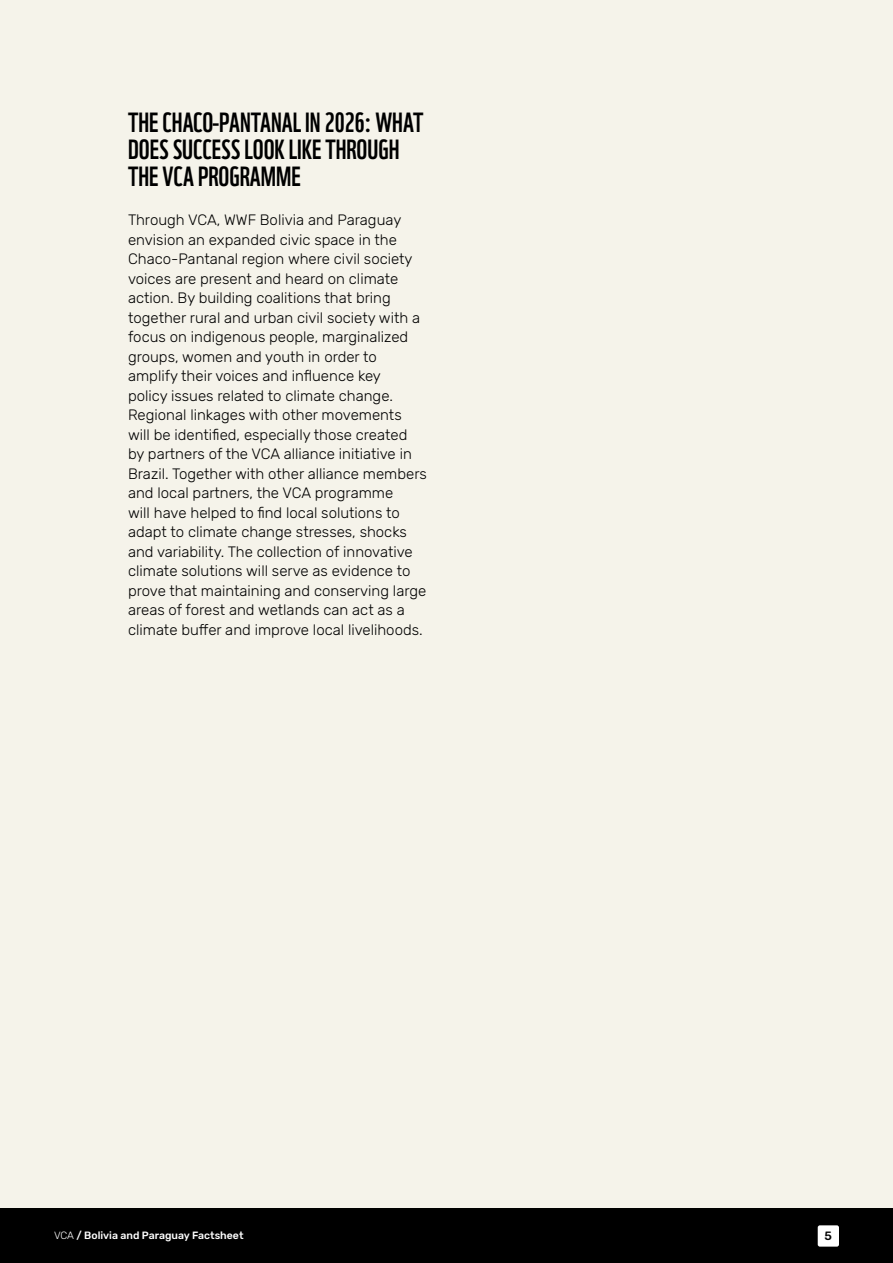
<style>
.page{position:relative;width:893px;height:1263px;background:#f5f3ea}
.page>*{position:absolute;margin:0;border:0;box-sizing:border-box;transform-origin:0 0}
.t1{font:27px/27px "WWF";color:#000}
.t2{font:300 15px/19.5px "Rubik";color:#000}
.t3{font:500 12px "Rubik";color:#000}
.t4{font:500 10.5px "Rubik";color:#fff}
.s1{font-weight:300}
</style>
<div class="page">
<div style="left:0;top:1209px;width:893px;height:54px;background:#000"></div>
<div style="left:818px;top:1225px;width:21px;height:21px;background:#fff;border-radius:2px"></div>
<h1 class="t1" style="left:128px;top:106px;width:297px">THE CHACO-PANTANAL IN 2026: WHAT<br>DOES SUCCESS LOOK LIKE THROUGH<br>THE VCA PROGRAMME</h1>
<p class="t2" style="left:128px;top:211px;width:300px">Through VCA, WWF Bolivia and Paraguay envision an expanded civic space in the Chaco-Pantanal region where civil society voices are present and heard on climate action. By building coalitions that bring together rural and urban civil society with a focus on indigenous people, marginalized groups, women and youth in order to amplify their voices and influence key<br>policy issues related to climate change.<br>Regional linkages with other movements will be identified, especially those created by partners of the VCA alliance initiative in Brazil. Together with other alliance members and local partners, the VCA programme<br>will have helped to find local solutions to adapt to climate change stresses, shocks and variability. The collection of innovative climate solutions will serve as evidence to prove that maintaining and conserving large areas of forest and wetlands can act as a climate buffer and improve local livelihoods.</p>
<p class="t4" style="left:54px;top:1230px;width:191px"><span class="s1">VCA</span> / Bolivia and Paraguay Factsheet</p>
<p class="t3" style="left:825px;top:1229px;width:9px">5</p>
</div>
